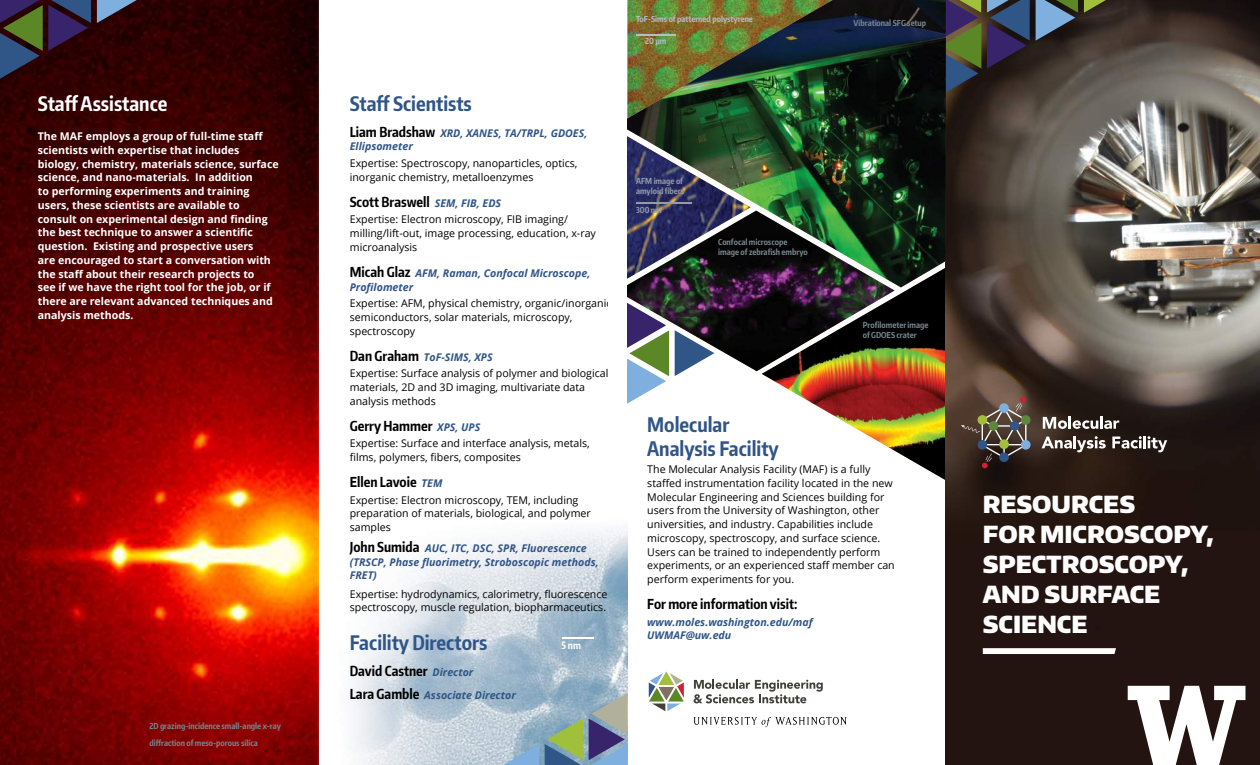
<style>
.page{position:relative;width:1260px;height:765px;background:#fff}
.page>*{position:absolute;margin:0;border:0;box-sizing:border-box;transform-origin:0 0}
.t1{font:900 23.5px/30px "Encode Sans Normal";color:#fff}
.t2{font:700 20px/23.8px "Encode Sans Compressed";color:#305587}
.t3{font:700 20px "Encode Sans Compressed";color:#fff}
.t4{font:700 13.75px "Encode Sans Compressed";color:#000}
.t5{font:10.62px/13.8px "Open Sans";color:#000}
.t6{font:700 10.62px/13.8px "Open Sans";color:#fff}
.t7{font:italic 700 10.62px/13.8px "Open Sans";color:#305587}
.t8{font:700 10px "Encode Sans Compressed";color:#fff}
.t9{font:700 8.25px/10px "Encode Sans Compressed";color:#78858d}
.t10{font:700 8.25px "Encode Sans Compressed";color:#b4bec4}
.t11{font:700 8.25px/10px "Encode Sans Compressed";color:#919da5}
.s1{font-family:"Encode Sans Compressed";font-style:normal;font-size:13.75px;color:#000}
.s2{font-family:"Open Sans";font-style:italic;font-size:10.62px;color:#305587}
.s3{font-family:"Encode Sans Compressed";font-weight:700;font-size:13.75px}
.s4{font-weight:700;font-style:italic;color:#305587}
</style>
<div class="page">
<svg style="left:675px;top:371px;width:9px;height:5px"></svg>
<svg style="left:627px;top:371px;width:42px;height:33px"></svg>
<img style="left:627px;top:287px;width:135px;height:84px">
<img style="left:353px;top:527px;width:274px;height:238px">
<img style="left:762px;top:287px;width:184px;height:193px">
<img style="left:0;top:0;width:319px;height:765px">
<img style="left:946px;top:0;width:314px;height:765px">
<svg style="left:97px;top:0;width:40px;height:23px"></svg>
<svg style="left:0;top:0;width:91px;height:79px;background:#342833"></svg>
<svg style="left:987px;top:0;width:43px;height:68px;background:#31355a"></svg>
<svg style="left:946px;top:0;width:35px;height:96px;background:#495344"></svg>
<svg style="left:1084px;top:0;width:22px;height:13px"></svg>
<svg style="left:1036px;top:0;width:42px;height:41px;background:#536c7b"></svg>
<svg style="left:545px;top:718px;width:38px;height:47px;background:#7d9f7c"></svg>
<svg style="left:503px;top:744px;width:36px;height:21px"></svg>
<svg style="left:589px;top:693px;width:38px;height:72px;background:#7d88a3"></svg>
<svg style="left:1128px;top:686px;width:117px;height:79px"></svg>
<svg style="left:694px;top:679px;width:129px;height:24px"></svg>
<svg style="left:649px;top:671px;width:35px;height:40px"></svg>
<svg style="left:694px;top:717px;width:153px;height:10px"></svg>
<svg style="left:983px;top:648px;width:133px;height:6px"></svg>
<hr style="left:562px;top:637px;width:32px;height:2px;background:#fff">
<img style="left:627px;top:0;width:319px;height:287px">
<hr style="left:636px;top:34px;width:39px;height:1px;background:#b4bec4">
<svg style="left:1043px;top:416px;width:76px;height:13px"></svg>
<svg style="left:1042px;top:436px;width:64px;height:16px"></svg>
<svg style="left:1112px;top:436px;width:55px;height:16px"></svg>
<svg style="left:1021px;top:415px;width:10px;height:10px"></svg>
<svg style="left:1021px;top:440px;width:10px;height:10px"></svg>
<svg style="left:961px;top:397px;width:66px;height:71px;background:#574c41"></svg>
<h2 class="t3" style="left:38px;top:91px;width:131px">Staff Assistance</h2>
<p class="t6" style="left:38px;top:129px;width:242px">The MAF employs a group of full-time staff scientists with expertise that includes biology, chemistry, materials science, surface science, and nano-materials. In addition<br>to performing experiments and training users, these scientists are available to consult on experimental design and finding the best technique to answer a scientific question. Existing and prospective users<br>are encouraged to start a conversation with the staff about their research projects to<br>see if we have the right tool for the job, or if there are relevant advanced techniques and analysis methods.</p>
<p class="t9" style="left:149px;top:718px;width:133px;line-height:16.2px">2D grazing-incidence small-angle x-ray diffraction of meso-porous silica</p>
<h2 class="t2" style="left:350px;top:91px;width:124px">Staff Scientists</h2>
<p class="t7" style="left:350px;top:126px;width:239px"><span class="s1">Liam Bradshaw</span> XRD, XANES, TA/TRPL, GDOES,<br>Ellipsometer</p>
<p class="t5" style="left:350px;top:156px;width:229px">Expertise: Spectroscopy, nanoparticles, optics, inorganic chemistry, metalloenzymes</p>
<p class="t4" style="left:350px;top:193px;width:153px">Scott Braswell <span class="s2">SEM, FIB, EDS</span></p>
<p class="t5" style="left:350px;top:212px;width:248px">Expertise: Electron microscopy, FIB imaging/ milling/lift-out, image processing, education, x-ray microanalysis</p>
<p class="t7" style="left:350px;top:266px;width:242px"><span class="s1">Micah Glaz</span> AFM, Raman, Confocal Microscope,<br>Profilometer</p>
<p class="t5" style="left:350px;top:296px;width:263px">Expertise: AFM, physical chemistry, organic/inorganic semiconductors, solar materials, microscopy, spectroscopy</p>
<p class="t5" style="left:350px;top:348px;width:260px;line-height:16.5px"><span class="s3">Dan Graham</span> <span class="s4">ToF-SIMS, XPS<br></span>Expertise: Surface analysis of polymer and biological</p>
<p class="t5" style="left:350px;top:380px;width:237px">materials, 2D and 3D imaging, multivariate data analysis methods</p>
<p class="t4" style="left:350px;top:417px;width:132px">Gerry Hammer <span class="s2">XPS, UPS</span></p>
<p class="t5" style="left:350px;top:436px;width:242px">Expertise: Surface and interface analysis, metals, films, polymers, fibers, composites</p>
<p class="t4" style="left:350px;top:473px;width:94px">Ellen Lavoie <span class="s2">TEM</span></p>
<p class="t5" style="left:350px;top:493px;width:243px">Expertise: Electron microscopy, TEM, including preparation of materials, biological, and polymer samples</p>
<p class="t7" style="left:350px;top:541px;width:250px"><span class="s1">John Sumida</span> AUC, ITC, DSC, SPR, Fluorescence (TRSCP, Phase fluorimetry, Stroboscopic methods,<br>FRET)</p>
<p class="t5" style="left:350px;top:587px;width:259px;line-height:13.2px">Expertise: hydrodynamics, calorimetry, fluorescence spectroscopy, muscle regulation, biopharmaceutics.</p>
<h2 class="t2" style="left:350px;top:630px;width:139px">Facility Directors</h2>
<p class="t4" style="left:350px;top:661px;width:125px">David Castner <span class="s2">Director</span></p>
<p class="t7" style="left:350px;top:688px;width:168px"><span class="s1">Lara Gamble</span> Associate Director</p>
<p class="t8" style="left:562px;top:638px;width:21px">5 nm</p>
<p class="t10" style="left:636px;top:14px;width:118px">ToF-Sims of patterned polystyrene</p>
<p class="t10" style="left:645px;top:35px;width:23px">20 µm</p>
<p class="t9" style="left:854px;top:18px;width:74px">Vibrational SFG setup</p>
<p class="t11" style="left:636px;top:176px;width:50px">AFM image of amyloid fibers</p>
<p class="t11" style="left:636px;top:204px;width:27px">300 nm</p>
<p class="t9" style="left:718px;top:237px;width:91px">Confocal microscope image of zebrafish embryo</p>
<p class="t9" style="left:863px;top:320px;width:67px">Profilometer image of GDOES crater</p>
<h2 class="t2" style="left:647px;top:412px;width:133px">Molecular<br>Analysis Facility</h2>
<p class="t5" style="left:647px;top:462px;width:249px">The Molecular Analysis Facility (MAF) is a fully staffed instrumentation facility located in the new Molecular Engineering and Sciences building for users from the University of Washington, other universities, and industry. Capabilities include microscopy, spectroscopy, and surface science.<br>Users can be trained to independently perform experiments, or an experienced staff member can perform experiments for you.</p>
<p class="t4" style="left:647px;top:595px;width:152px">For more information visit:</p>
<p class="t7" style="left:647px;top:615px;width:167px">www.moles.washington.edu/maf<br>UWMAF@uw.edu</p>
<h1 class="t1" style="left:983px;top:489px;width:232px">RESOURCES<br>FOR MICROSCOPY,<br>SPECTROSCOPY,<br>AND SURFACE<br>SCIENCE</h1>
</div>
